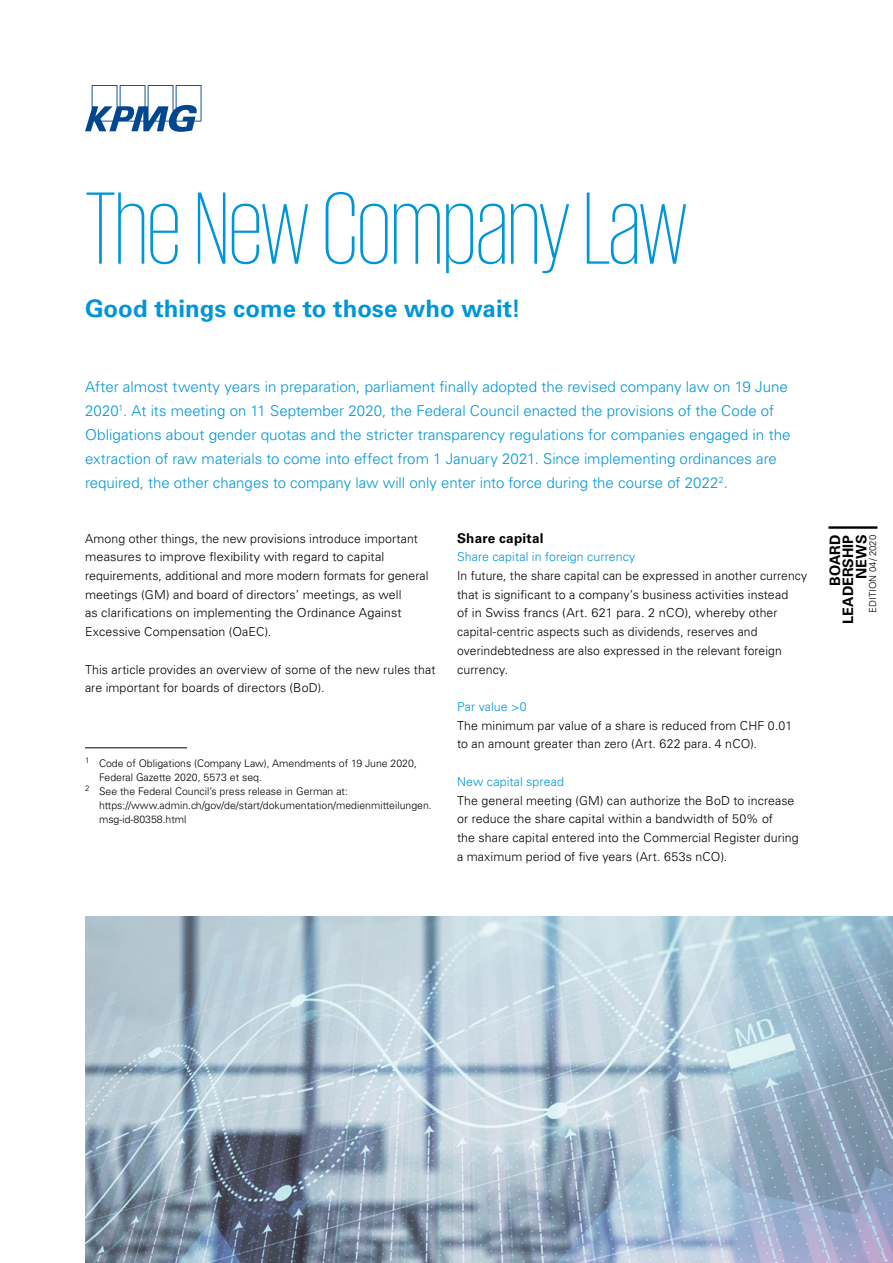
<style>
.page{position:relative;width:893px;height:1263px;background:#fff}
.page>*{position:absolute;margin:0;border:0;box-sizing:border-box;transform-origin:0 0}
.t1{font:200 105px "KPMG";color:#0095d8}
.t2{font:700 24px "Univers LT Std";color:#0095d8}
.t3{font:300 15px/24px "Univers LT Std";color:#0097d6}
.t4{font:700 14.4px/13.2px "Univers LT Std";color:#000;text-align:right}
.t5{font:700 13.5px "Univers LT Std";letter-spacing:.015em;color:#000}
.t6{font:300 12.3px/18.8px "Univers LT Std";letter-spacing:.005em;color:#000}
.t7{font:300 12.3px "Univers LT Std";letter-spacing:.01em;color:#0095d8}
.t8{font:300 10.5px "Univers LT Std";color:#000}
.t9{font:300 9.6px "Univers LT Std";color:#000}
</style>
<div class="page">
<svg style="left:85px;top:85px;width:116px;height:47px"></svg>
<hr style="left:85px;top:747px;width:102px;height:1px;background:#000">
<img style="left:85px;top:917px;width:808px;height:346px">
<hr style="left:828px;top:526px;width:49px;height:3px;background:#000">
<h1 class="t1" style="left:85px;top:178px;width:603px">The New Company Law</h1>
<h2 class="t2" style="left:85px;top:294px;width:437px">Good things come to those who wait!</h2>
<p class="t3" style="left:85px;top:375px;width:707px">After almost twenty years in preparation, parliament finally adopted the revised company law on 19 June 2020<sup>1</sup>. At its meeting on 11 September 2020, the Federal Council enacted the provisions of the Code of Obligations about gender quotas and the stricter transparency regulations for companies engaged in the extraction of raw materials to come into effect from 1 January 2021. Since implementing ordinances are required, the other changes to company law will only enter into force during the course of 2022<sup>2</sup>.</p>
<p class="t6" style="left:85px;top:529px;width:345px">Among other things, the new provisions introduce important measures to improve flexibility with regard to capital requirements, additional and more modern formats for general meetings (GM) and board of directors’ meetings, as well<br>as clarifications on implementing the Ordinance Against Excessive Compensation (OaEC).</p>
<p class="t6" style="left:85px;top:660px;width:352px">This article provides an overview of some of the new rules that are important for boards of directors (BoD).</p>
<p class="t8" style="left:85px;top:757px;width:333px"><sup>1</sup> Code of Obligations (Company Law), Amendments of 19 June 2020,</p>
<p class="t8" style="left:99px;top:771px;width:164px">Federal Gazette 2020, 5573 et seq.</p>
<p class="t8" style="left:85px;top:785px;width:264px"><sup>2</sup> See the Federal Council’s press release in German at:</p>
<p class="t8" style="left:99px;top:799px;width:334px">https://www.admin.ch/gov/de/start/dokumentation/medienmitteilungen.</p>
<p class="t8" style="left:99px;top:813px;width:89px">msg-id-80358.html</p>
<p class="t5" style="left:457px;top:530px;width:88px">Share capital</p>
<p class="t7" style="left:457px;top:549px;width:180px">Share capital in foreign currency</p>
<p class="t6" style="left:457px;top:566px;width:352px">In future, the share capital can be expressed in another currency that is significant to a company’s business activities instead<br>of in Swiss francs (Art. 621 para. 2 nCO), whereby other capital-centric aspects such as dividends, reserves and overindebtedness are also expressed in the relevant foreign currency.</p>
<p class="t7" style="left:457px;top:699px;width:71px">Par value &gt;0</p>
<p class="t6" style="left:457px;top:716px;width:337px">The minimum par value of a share is reduced from CHF 0.01 to an amount greater than zero (Art. 622 para. 4 nCO).</p>
<p class="t7" style="left:457px;top:774px;width:108px">New capital spread</p>
<p class="t6" style="left:457px;top:791px;width:343px">The general meeting (GM) can authorize the BoD to increase or reduce the share capital within a bandwidth of 50% of<br>the share capital entered into the Commercial Register during a maximum period of five years (Art. 653s nCO).</p>
<p class="t4" style="left:828px;top:623px;width:90px;rotate:-90deg">BOARD<br>LEADERSHIP<br>NEWS</p>
<p class="t9" style="left:867px;top:613px;width:79px;rotate:-90deg">EDITION 04/ 2020</p>
</div>
